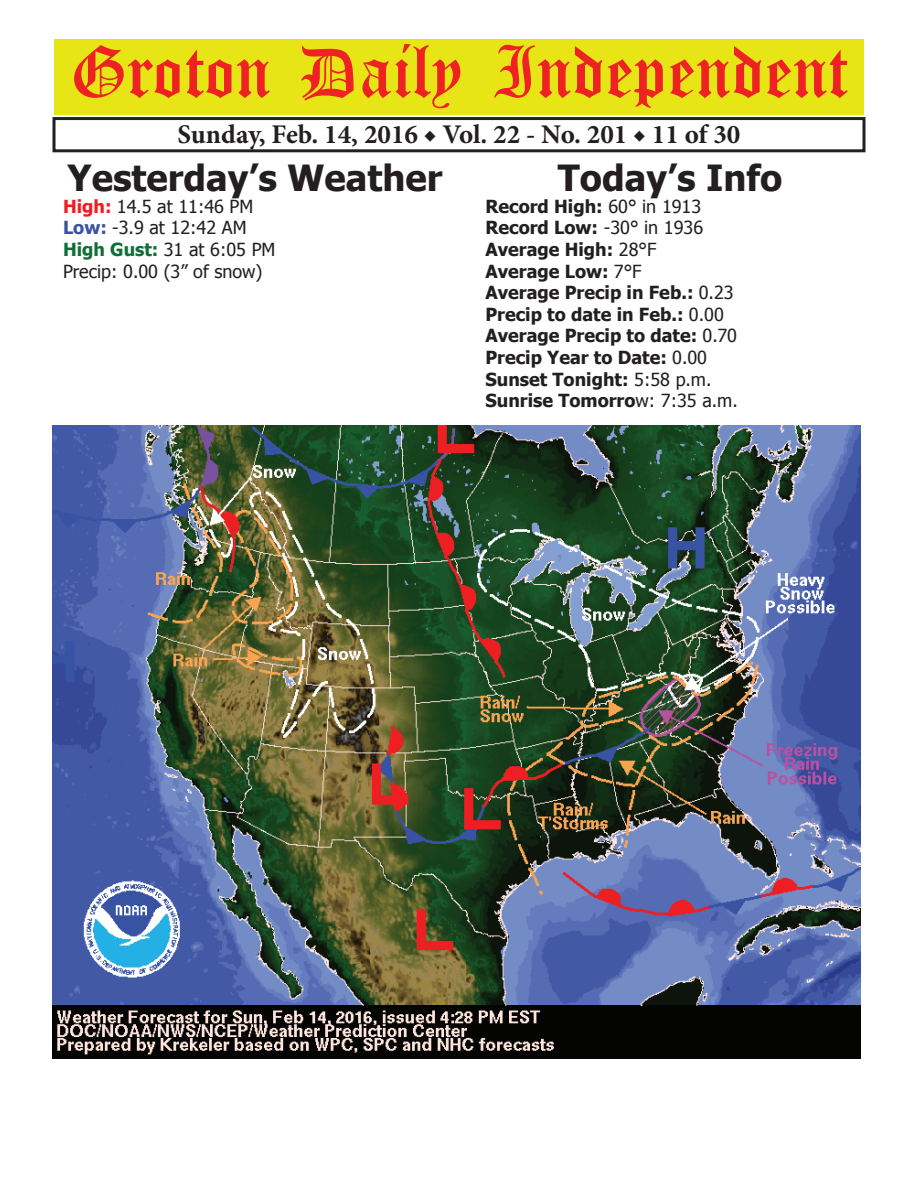
<style>
.page{position:relative;width:918px;height:1188px;background:#fff}
.page>*{position:absolute;margin:0;border:0;box-sizing:border-box;transform-origin:0 0}
.t1{font:54px "Old English Five";color:#ee2123}
.t2{font:700 36px "Tahoma";color:#231f20}
.t3{font:700 27px "Minion Pro";color:#231f20}
.t4{font:700 18px/21.6px "Tahoma";color:#231f20}
.t5{font:18px/21.6px "Tahoma";color:#231f20}
.s1{font-weight:700;color:#ee1d23}
.s2{font-weight:700;color:#3a53a3}
.s3{font-weight:700;color:#106e38}
.s4{font-weight:400}
</style>
<div class="page">
<div style="left:52px;top:117px;width:814px;height:35px;border:3px solid #231f20"></div>
<div style="left:54px;top:40px;width:810px;height:75px;background:#e7e515"></div>
<img style="left:52px;top:426px;width:809px;height:632px">
<h1 class="t1" style="left:70px;top:47px;width:779px">Groton Daily Independent</h1>
<h3 class="t3" style="left:178px;top:116px;width:564px">Sunday, Feb. 14, 2016 ◆ Vol. 22 - No. 201 ◆ 11 of 30</h3>
<h2 class="t2" style="left:68px;top:153px;width:376px">Yesterday’s Weather</h2>
<p class="t5" style="left:63px;top:195px;width:214px"><span class="s1">High:</span> 14.5 at 11:46 PM<br><span class="s2">Low:</span> -3.9 at 12:42 AM<br><span class="s3">High Gust:</span> 31 at 6:05 PM<br>Precip: 0.00 (3” of snow)</p>
<h2 class="t2" style="left:558px;top:153px;width:226px">Today’s Info</h2>
<p class="t4" style="left:485px;top:194px;width:254px">Record High: <span class="s4">60° in 1913<br></span>Record Low: <span class="s4">-30° in 1936<br></span>Average High: <span class="s4">28°F<br></span>Average Low: <span class="s4">7°F<br></span>Average Precip in Feb.: <span class="s4">0.23<br></span>Precip to date in Feb.: <span class="s4">0.00<br></span>Average Precip to date: <span class="s4">0.70<br></span>Precip Year to Date: <span class="s4">0.00<br></span>Sunset Tonight: <span class="s4">5:58 p.m.<br></span>Sunrise Tomorro<span class="s4">w: 7:35 a.m.</span></p>
</div>
